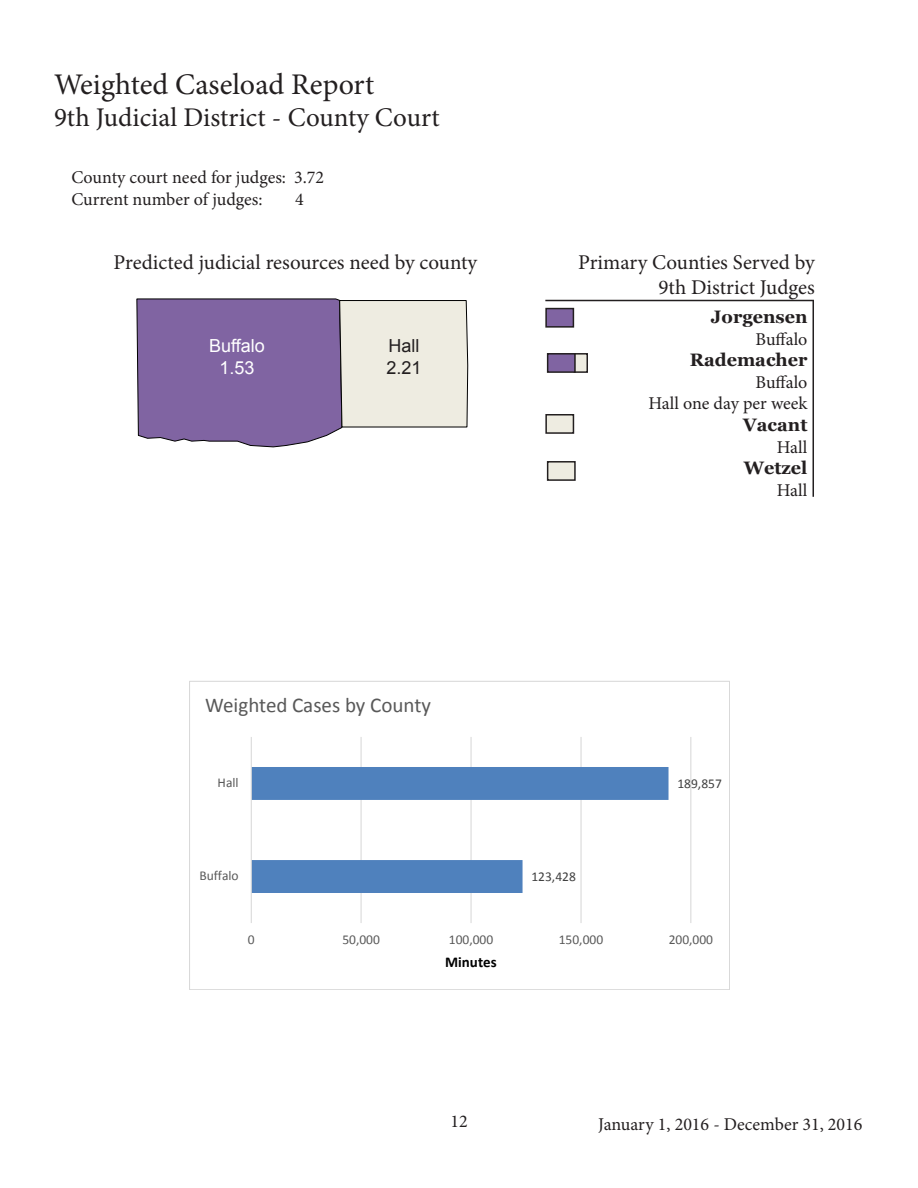
<style>
.page{position:relative;width:918px;height:1188px;background:#fff}
.page>*{position:absolute;margin:0;border:0;box-sizing:border-box;transform-origin:0 0}
.t1{font:30px "Minion Pro";color:#231f20}
.t2{font:27px "Minion Pro";color:#231f20}
.t3{font:21px "Minion Pro";color:#231f20}
.t4{font:21px "Calibri";color:#595959}
.t5{font:18px "Minion Pro";color:#231f20}
.t6{font:700 18px "Georgia";color:#231f20}
.t7{font:18px "Arial";color:#fff}
.t8{font:18px "Arial";color:#231f20}
.t9{font:700 15px "Calibri";letter-spacing:.005em;color:#000}
.t10{font:13.5px "Calibri";color:#595959}
.t11{font:13.5px "Calibri";color:#404040}
</style>
<div class="page">
<div style="left:574px;top:354px;width:13px;height:18px;background:#eeece1"></div>
<div style="left:574px;top:353px;width:14px;height:20px;border:2px solid #231f20"></div>
<svg style="left:137px;top:298px;width:331px;height:150px;background:#ab9aba"></svg>
<div style="left:546px;top:309px;width:27px;height:18px;background:#8064a2"></div>
<div style="left:545px;top:308px;width:29px;height:20px;border:2px solid #231f20"></div>
<hr style="left:545px;top:300px;width:269px;height:1px;background:#231f20">
<hr style="left:813px;top:301px;width:1px;height:196px;background:#231f20">
<div style="left:546px;top:415px;width:27px;height:18px;background:#eeece1"></div>
<div style="left:545px;top:414px;width:29px;height:20px;border:2px solid #231f20"></div>
<div style="left:548px;top:462px;width:27px;height:18px;background:#eeece1"></div>
<div style="left:547px;top:461px;width:29px;height:20px;border:2px solid #231f20"></div>
<div style="left:548px;top:354px;width:27px;height:18px;background:#8064a2"></div>
<div style="left:547px;top:353px;width:29px;height:20px;border:2px solid #231f20"></div>
<hr style="left:361px;top:737px;width:1px;height:186px;background:#d9d9d9">
<hr style="left:471px;top:737px;width:1px;height:186px;background:#d9d9d9">
<hr style="left:581px;top:737px;width:1px;height:186px;background:#d9d9d9">
<hr style="left:690px;top:737px;width:1px;height:186px;background:#d9d9d9">
<svg style="left:252px;top:767px;width:417px;height:126px"></svg>
<hr style="left:251px;top:737px;width:1px;height:186px;background:#d9d9d9">
<div style="left:189px;top:681px;width:541px;height:309px;border:1px solid #d9d9d9"></div>
<p class="t1" style="left:54px;top:64px;width:322px">Weighted Caseload Report</p>
<p class="t2" style="left:54px;top:100px;width:387px">9th Judicial District - County Court</p>
<p class="t5" style="left:71px;top:165px;width:254px">County court need for judges: 3.72</p>
<p class="t5" style="left:71px;top:187px;width:193px">Current number of judges:</p>
<p class="t5" style="left:295px;top:187px;width:10px">4</p>
<p class="t3" style="left:114px;top:248px;width:365px">Predicted judicial resources need by county</p>
<p class="t3" style="left:578px;top:248px;width:238px">Primary Counties Served by</p>
<p class="t3" style="left:659px;top:273px;width:158px">9th District Judges</p>
<p class="t7" style="left:209px;top:334px;width:57px">Buffalo</p>
<p class="t7" style="left:219px;top:356px;width:37px">1.53</p>
<p class="t6" style="left:711px;top:305px;width:98px">Jorgensen</p>
<p class="t5" style="left:756px;top:327px;width:53px">Buffalo</p>
<p class="t6" style="left:690px;top:348px;width:119px">Rademacher</p>
<p class="t5" style="left:756px;top:370px;width:53px">Buffalo</p>
<p class="t5" style="left:648px;top:392px;width:161px">Hall one day per week</p>
<p class="t6" style="left:743px;top:413px;width:66px">Vacant</p>
<p class="t5" style="left:777px;top:435px;width:32px">Hall</p>
<p class="t6" style="left:744px;top:456px;width:65px">Wetzel</p>
<p class="t5" style="left:777px;top:478px;width:32px">Hall</p>
<p class="t8" style="left:388px;top:334px;width:32px">Hall</p>
<p class="t8" style="left:386px;top:356px;width:37px">2.21</p>
<p class="t4" style="left:205px;top:692px;width:227px">Weighted Cases by County</p>
<p class="t10" style="left:218px;top:774px;width:23px">Hall</p>
<p class="t10" style="left:199px;top:867px;width:41px">Buffalo</p>
<p class="t11" style="left:531px;top:868px;width:46px">123,428</p>
<p class="t11" style="left:677px;top:775px;width:46px">189,857</p>
<p class="t10" style="left:248px;top:931px;width:8px">0</p>
<p class="t10" style="left:342px;top:931px;width:39px">50,000</p>
<p class="t10" style="left:449px;top:931px;width:46px">100,000</p>
<p class="t10" style="left:559px;top:931px;width:46px">150,000</p>
<p class="t10" style="left:669px;top:931px;width:46px">200,000</p>
<p class="t9" style="left:445px;top:952px;width:53px">Minutes</p>
<p class="t5" style="left:450px;top:1109px;width:19px">12</p>
<p class="t5" style="left:598px;top:1112px;width:266px">January 1, 2016 - December 31, 2016</p>
</div>
